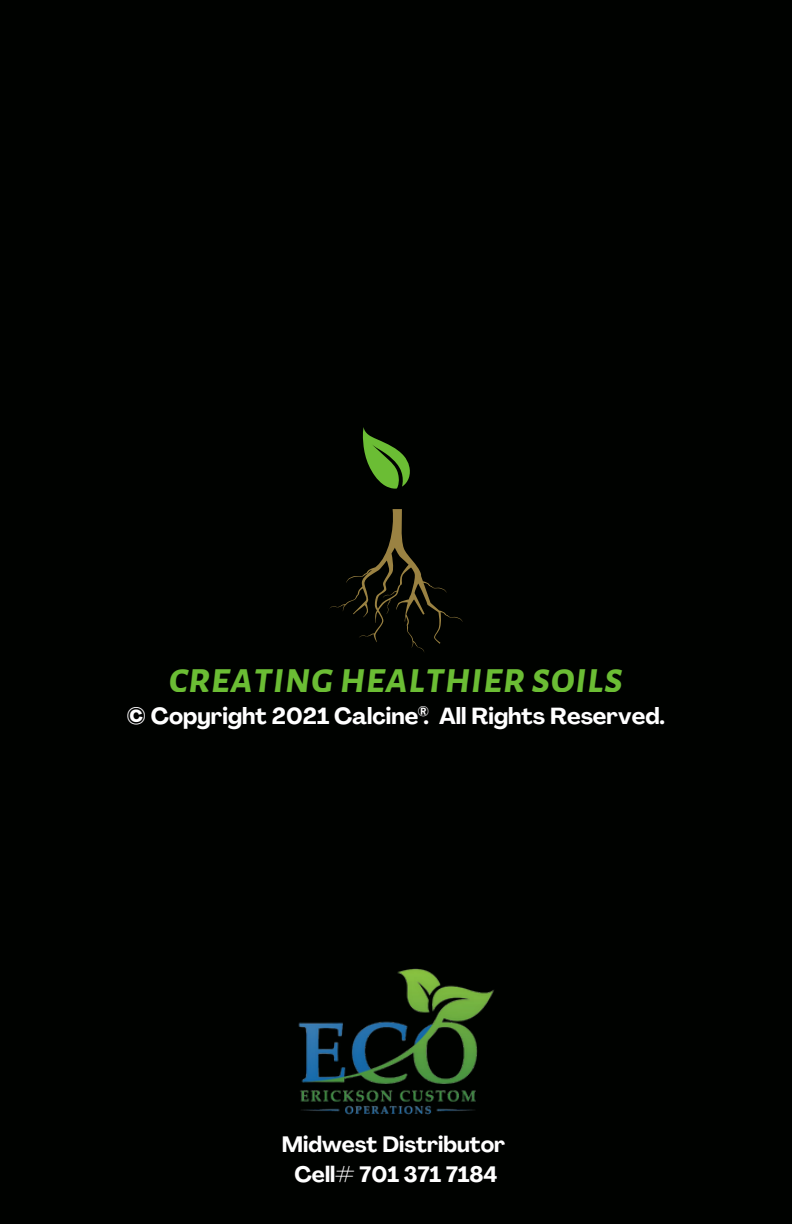
<style>
.page{position:relative;width:792px;height:1224px;background:#000200}
.page>*{position:absolute;margin:0;border:0;box-sizing:border-box;transform-origin:0 0}
.t1{font:italic 700 44.2px "Alegreya Sans SC";color:#82e43f}
.t2{font:700 23px "Agrandir";color:#fff}
.t3{font:700 22px/30.2px "Agrandir";color:#fff;text-align:center}
.t4{font:700 13.4px "Agrandir";color:#fff}
</style>
<div class="page">
<svg style="left:363px;top:427px;width:47px;height:62px"></svg>
<svg style="left:329px;top:509px;width:134px;height:143px"></svg>
<img style="left:298px;top:968px;width:196px;height:147px">
<h1 class="t1" style="left:169px;top:656px;width:456px">creatinghealthier soils</h1>
<p class="t2" style="left:127px;top:707px;width:540px">© Copyright 2021 Calcine . All Rights Reserved.</p>
<p class="t4" style="left:418px;top:706px;width:13px">®</p>
<p class="t3" style="left:282px;top:1131px;width:225px">Midwest Distributor<br>Cell# 701 371 7184</p>
</div>
